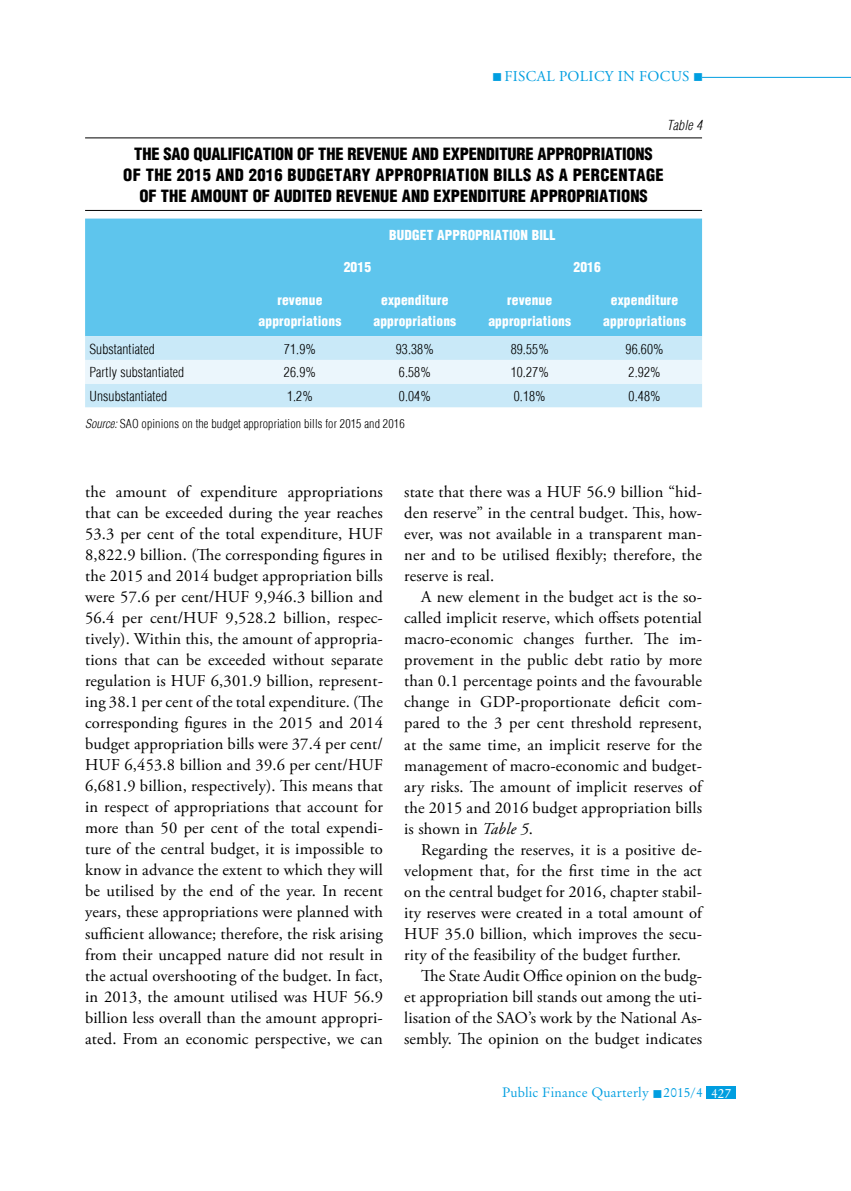
<style>
.page{position:relative;width:851px;height:1191px;background:#fff}
.page>*{position:absolute;margin:0;border:0;box-sizing:border-box;transform-origin:0 0}
.t1{font:16.5px/21px "Adobe Garamond Pro";letter-spacing:.01em;color:#000;text-align:justify}
.t2{font:900 condensed 16.5px/21px "H Helvetica";color:#000;text-align:center}
.t3{font:15px "Adobe Garamond Pro";letter-spacing:.09em;color:#009ee0}
.t4{font:900 condensed 13.5px/21px "H Helvetica";letter-spacing:.01em;color:#fff;text-align:center}
.t5{font:300 condensed 13.5px "H Helvetica";letter-spacing:.01em;color:#000}
.t6{font:13.5px "Original Garamond HU Normal";letter-spacing:.01em;color:#009ee0}
.t7{font:italic 300 condensed 13.5px "H Helvetica";letter-spacing:.01em;color:#000}
.t8{font:300 condensed 12px "H Helvetica";letter-spacing:.01em;color:#000}
.s1{font-style:italic}
.s2{color:#fff}
</style>
<div class="page">
<hr style="left:702px;top:77px;width:148px;height:1px;background:#009ee0">
<div style="left:706px;top:1086px;width:30px;height:13px;background:#009ee0"></div>
<hr style="left:85px;top:137px;width:617px;height:1px;background:#000">
<hr style="left:85px;top:210px;width:617px;height:1px;background:#000">
<div style="left:85px;top:218px;width:617px;height:118px;background:#5ec5ed"></div>
<div style="left:85px;top:336px;width:617px;height:71px;background:#c9e9f8"></div>
<div style="left:85px;top:360px;width:617px;height:23px;background:#ebf6fc"></div>
<p class="t3" style="left:492px;top:67px;width:213px">■ Fiscal Policy in Focus ■</p>
<p class="t7" style="left:666px;top:117px;width:37px">Table 4</p>
<p class="t2" style="left:123px;top:143px;width:542px">THE SAO QUALIFICATION OF THE REVENUE AND EXPENDITURE APPROPRIATIONS<br>OF THE 2015 AND 2016 BUDGETARY APPROPRIATION BILLS AS A PERCENTAGE<br>OF THE AMOUNT OF AUDITED REVENUE AND EXPENDITURE APPROPRIATIONS</p>
<p class="t4" style="left:389px;top:224px;width:9px">BUDGET</p>
<p class="t4" style="left:437px;top:224px;width:16px">APPROPRI</p>
<p class="t4" style="left:494px;top:224px;width:15px">ATION</p>
<p class="t4" style="left:531px;top:224px;width:7px">BILL</p>
<p class="t4" style="left:343px;top:257px;width:29px">2015</p>
<p class="t4" style="left:573px;top:257px;width:29px">2016</p>
<p class="t4" style="left:258px;top:289px;width:84px">REVENUE<br>APPROPRIATIONS</p>
<p class="t4" style="left:373px;top:289px;width:84px">EXPENDITURE<br>APPROPRIATIONS</p>
<p class="t4" style="left:488px;top:289px;width:84px">REVENUE<br>APPROPRIATIONS</p>
<p class="t4" style="left:603px;top:289px;width:84px">EXPENDITURE<br>APPROPRIATIONS</p>
<p class="t5" style="left:89px;top:341px;width:67px">Substantiated</p>
<p class="t5" style="left:284px;top:341px;width:34px">71.9%</p>
<p class="t5" style="left:396px;top:341px;width:40px">93.38%</p>
<p class="t5" style="left:510px;top:341px;width:40px">89.55%</p>
<p class="t5" style="left:625px;top:341px;width:40px">96.60%</p>
<p class="t5" style="left:89px;top:364px;width:96px">Partly substantiated</p>
<p class="t5" style="left:284px;top:364px;width:34px">26.9%</p>
<p class="t5" style="left:399px;top:364px;width:34px">6.58%</p>
<p class="t5" style="left:510px;top:364px;width:40px">10.27%</p>
<p class="t5" style="left:628px;top:364px;width:34px">2.92%</p>
<p class="t5" style="left:89px;top:388px;width:79px">Unsubstantiated</p>
<p class="t5" style="left:287px;top:388px;width:27px">1.2%</p>
<p class="t5" style="left:399px;top:388px;width:34px">0.04%</p>
<p class="t5" style="left:513px;top:388px;width:34px">0.18%</p>
<p class="t5" style="left:628px;top:388px;width:34px">0.48%</p>
<p class="t8" style="left:85px;top:417px;width:321px"><span class="s1">Source:</span> SAO opinions on the budget appropriation bills for 2015 and 2016</p>
<p class="t1" style="left:85px;top:482px;width:299px">the amount of expenditure appropriations that can be exceeded during the year reaches 53.3 per cent of the total expenditure, HUF 8,822.9 billion. (The corresponding figures in the 2015 and 2014 budget appropriation bills were 57.6 per cent/HUF 9,946.3 billion and 56.4 per cent/HUF 9,528.2 billion, respec&shy;tively). Within this, the amount of appropria&shy;tions that can be exceeded without separate regulation is HUF 6,301.9 billion, represent&shy;ing 38.1 per cent of the total expenditure. (The corresponding figures in the 2015 and 2014 budget appropriation bills were 37.4 per cent/ HUF 6,453.8 billion and 39.6 per cent/HUF 6,681.9 billion, respectively). This means that in respect of appropriations that account for more than 50 per cent of the total expendi&shy;ture of the central budget, it is impossible to know in advance the extent to which they will be utilised by the end of the year. In recent years, these appropriations were planned with sufficient allowance; therefore, the risk arising from their uncapped nature did not result in the actual overshooting of the budget. In fact, in 2013, the amount utilised was HUF 56.9 billion less overall than the amount appropri&shy;ated. From an economic perspective, we can</p>
<p class="t1" style="left:404px;top:482px;width:299px">state that there was a HUF 56.9 billion “hid&shy;den reserve” in the central budget. This, how&shy;ever, was not available in a transparent man&shy;ner and to be utilised flexibly; therefore, the reserve is real.</p>
<p class="t1" style="left:404px;top:587px;width:299px;text-indent:17px">A new element in the budget act is the so&shy;called implicit reserve, which offsets potential macro-economic changes further. The im&shy;provement in the public debt ratio by more than 0.1 percentage points and the favourable change in GDP-proportionate deficit com&shy;pared to the 3 per cent threshold represent, at the same time, an implicit reserve for the management of macro-economic and budget&shy;ary risks. The amount of implicit reserves of the 2015 and 2016 budget appropriation bills is shown in <span class="s1">Table 5</span>.</p>
<p class="t1" style="left:404px;top:839px;width:299px;text-indent:17px">Regarding the reserves, it is a positive de&shy;velopment that, for the first time in the act on the central budget for 2016, chapter stabil&shy;ity reserves were created in a total amount of HUF 35.0 billion, which improves the secu&shy;rity of the feasibility of the budget further.</p>
<p class="t1" style="left:404px;top:965px;width:299px;text-indent:17px">The State Audit Office opinion on the budg&shy;et appropriation bill stands out among the uti&shy;lisation of the SAO</p>
<p class="t1" style="left:404px;top:1007px;width:299px;text-align:right">’s work by the National As-<br>sembly. The opinion on the budget indicates</p>
<p class="t6" style="left:502px;top:1084px;width:231px">Public Finance Quarterly ■ 2015/4 <span class="s2">427</span></p>
</div>
